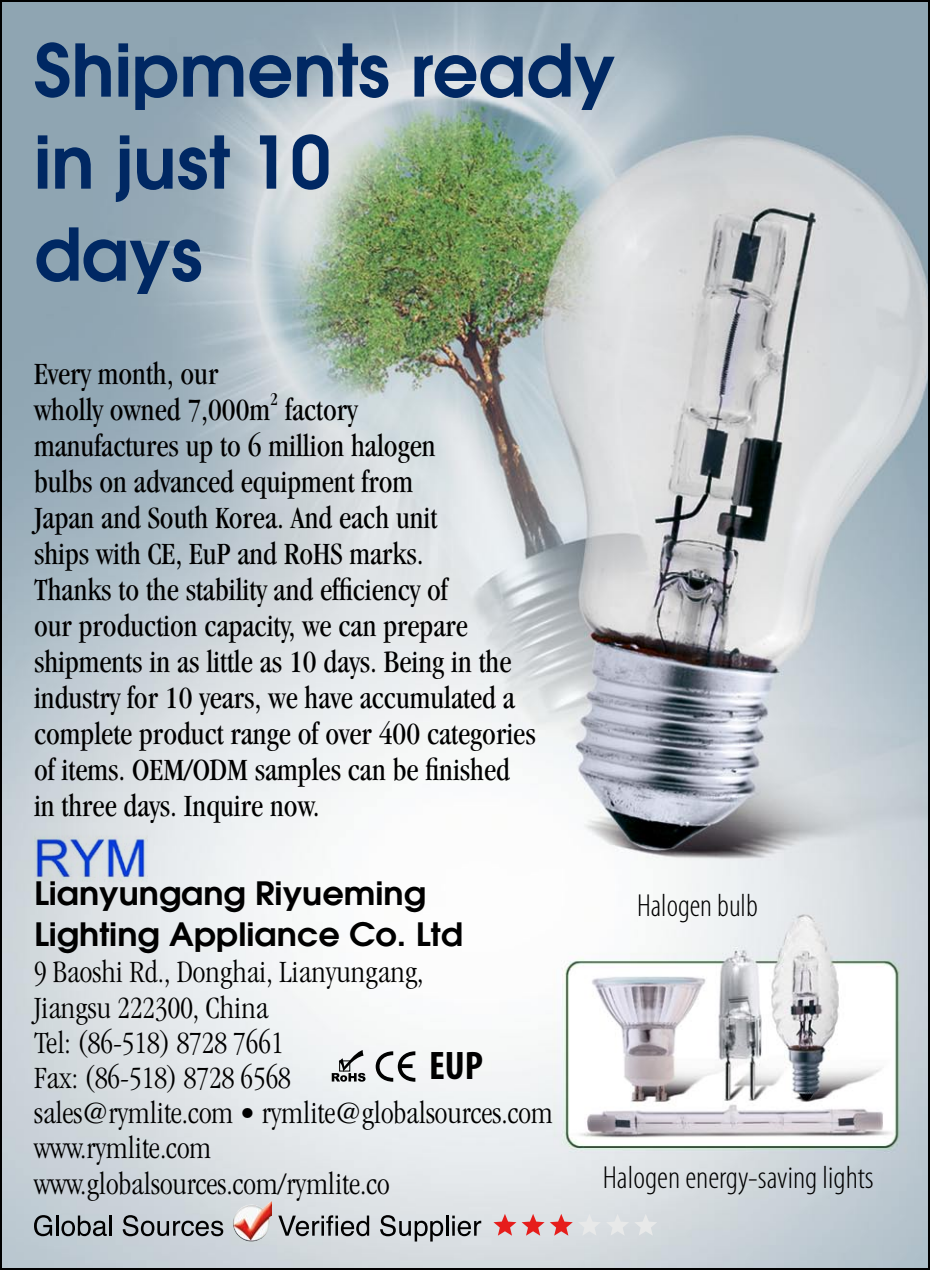
<style>
.page{position:relative;width:930px;height:1270px;background:#fff}
.page>*{position:absolute;margin:0;border:0;box-sizing:border-box;transform-origin:0 0}
.t1{font:600 72px/92px "Avant Garde";color:#002863}
.t2{font:700 condensed 40px "Myriad Pro";color:#000}
.t3{font:condensed 32px/36px "Garamond";color:#000}
.t4{font:300 condensed 32px/35.2px "Garamond";color:#000}
.t5{font:600 32px/40.8px "Avant Garde";color:#000;scale:1.05 1}
.t6{font:300 condensed 32px "Myriad Pro";color:#000}
.t7{font:condensed 18.8px "Garamond";color:#000}
</style>
<div class="page">
<img style="left:3px;top:3px;width:924px;height:1264px">
<svg style="left:493px;top:1214px;width:51px;height:22px"></svg>
<svg style="left:550px;top:1214px;width:107px;height:22px;background:#ddd0d3"></svg>
<svg style="left:34px;top:1215px;width:18px;height:21px"></svg>
<hr style="left:56px;top:1216px;width:3px;height:20px;background:#000">
<svg style="left:61px;top:1215px;width:46px;height:21px"></svg>
<hr style="left:109px;top:1216px;width:3px;height:20px;background:#000">
<svg style="left:123px;top:1215px;width:100px;height:21px;background:#8e9398"></svg>
<svg style="left:278px;top:1215px;width:91px;height:21px;background:#919598"></svg>
<svg style="left:380px;top:1215px;width:63px;height:26px;background:#9ea2a5"></svg>
<hr style="left:446px;top:1216px;width:2px;height:20px;background:#000">
<svg style="left:452px;top:1216px;width:29px;height:20px"></svg>
<img style="left:233px;top:1201px;width:39px;height:41px">
<svg style="left:376px;top:1051px;width:39px;height:31px"></svg>
<svg style="left:332px;top:1050px;width:33px;height:32px"></svg>
<img style="left:34px;top:805px;width:113px;height:113px">
<h1 class="t1" style="left:34px;top:23px;width:583px">Shipments ready in just 10<br>days</h1>
<p class="t3" style="left:34px;top:356px;width:238px">Every month, our wholly owned 7,000m</p>
<p class="t7" style="left:270px;top:389px;width:10px">2</p>
<p class="t3" style="left:34px;top:392px;width:503px;text-indent:251px">factory<br>manufactures up to 6 million halogen<br>bulbs on advanced equipment from<br>Japan and South Korea. And each unit<br>ships with CE, EuP and RoHS marks.<br>Thanks to the stability and efficiency of<br>our production capacity, we can prepare shipments in as little as 10 days. Being in the industry for 10 years, we have accumulated a complete product range of over 400 categories of items. OEM/ODM samples can be finished in three days. Inquire now.</p>
<p class="t5" style="left:34px;top:872px;width:410px">Lianyungang Riyueming<br>Lighting Appliance Co. Ltd</p>
<p class="t4" style="left:34px;top:955px;width:520px">9 Baoshi Rd., Donghai, Lianyungang,<br>Jiangsu 222300, China<br>Tel: (86-518) 8728 7661<br>Fax: (86-518) 8728 6568<br>sales@rymlite.com • rymlite@globalsources.com www.rymlite.com www.globalsources.com/rymlite.co</p>
<p class="t2" style="left:429px;top:1041px;width:56px">EUP</p>
<p class="t6" style="left:637px;top:886px;width:122px">Halogen bulb</p>
<p class="t6" style="left:603px;top:1159px;width:272px">Halogen energy-saving lights</p>
</div>
